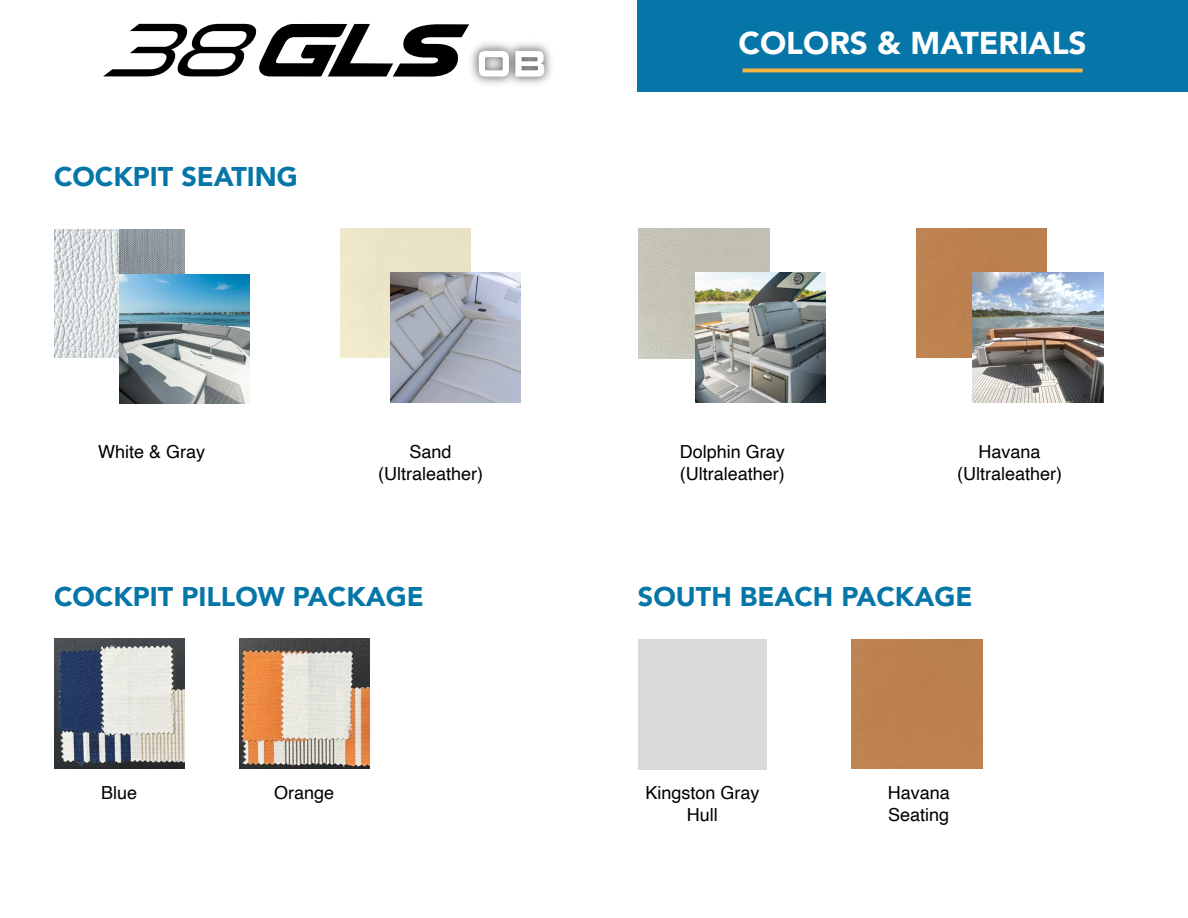
<style>
.page{position:relative;width:1188px;height:918px;background:#fff}
.page>*{position:absolute;margin:0;border:0;box-sizing:border-box;transform-origin:0 0}
.t1{font:900 31.5px "Avenir";color:#fff}
.t2{font:900 27px "Avenir";color:#0576a7}
.t3{font:18px/21.6px "Helvetica";color:#000;text-align:center}
</style>
<div class="page">
<div style="left:637px;top:0;width:551px;height:92px;background:#0576a7"></div>
<hr style="left:742px;top:69px;width:341px;height:3px;background:#f3b442">
<svg style="left:103px;top:24px;width:366px;height:53px"></svg>
<img style="left:465px;top:37px;width:86px;height:48px">
<svg style="left:479px;top:51px;width:65px;height:26px"></svg>
<img style="left:639px;top:229px;width:130px;height:129px">
<img style="left:695px;top:273px;width:131px;height:129px">
<div style="left:916px;top:228px;width:131px;height:130px;background:#bd804f"></div>
<img style="left:973px;top:273px;width:130px;height:129px">
<img style="left:54px;top:230px;width:65px;height:128px">
<img style="left:239px;top:639px;width:131px;height:129px">
<img style="left:54px;top:639px;width:130px;height:129px">
<img style="left:119px;top:230px;width:65px;height:44px">
<img style="left:119px;top:274px;width:131px;height:130px">
<img style="left:390px;top:273px;width:131px;height:129px">
<div style="left:852px;top:639px;width:130px;height:130px;background:#bd804f"></div>
<div style="left:638px;top:639px;width:129px;height:130px;background:#dbd8d8"></div>
<h2 class="t2" style="left:54px;top:154px;width:245px">COCKPIT SEATING</h2>
<h1 class="t1" style="left:739px;top:16px;width:350px">COLORS &amp; MATERIALS</h1>
<p class="t3" style="left:98px;top:441px;width:109px">White &amp; Gray</p>
<p class="t3" style="left:378px;top:441px;width:107px">Sand (Ultraleather)</p>
<p class="t3" style="left:680px;top:441px;width:107px;text-align:left">Dolphin Gray (Ultraleather)</p>
<p class="t3" style="left:957px;top:441px;width:107px">Havana (Ultraleather)</p>
<h2 class="t2" style="left:54px;top:574px;width:371px">COCKPIT PILLOW PACKAGE</h2>
<h2 class="t2" style="left:638px;top:574px;width:336px">SOUTH BEACH PACKAGE</h2>
<p class="t3" style="left:101px;top:782px;width:38px">Blue</p>
<p class="t3" style="left:274px;top:782px;width:62px">Orange</p>
<p class="t3" style="left:888px;top:782px;width:64px;text-align:left">Havana<br>Seating</p>
<p class="t3" style="left:645px;top:782px;width:116px">Kingston Gray<br>Hull</p>
</div>
